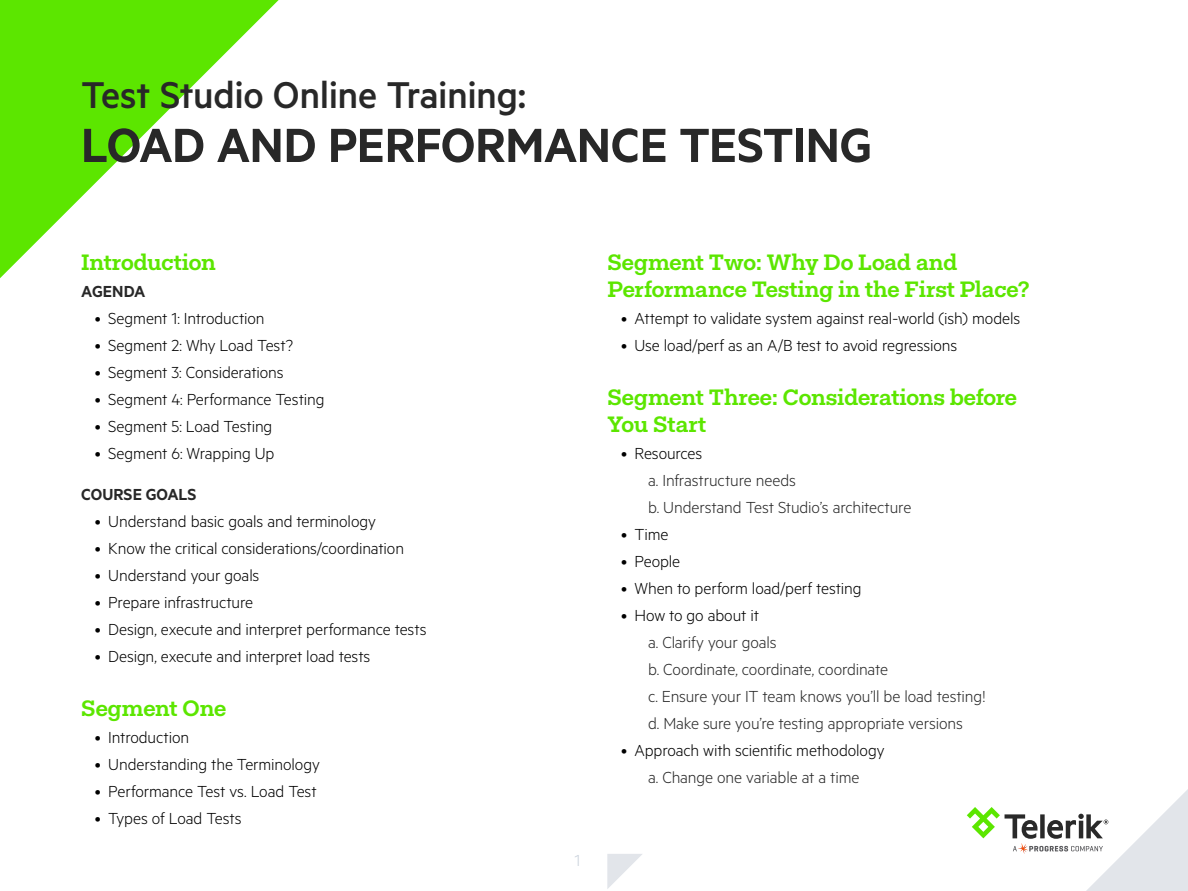
<style>
.page{position:relative;width:1188px;height:891px;background:#fff}
.page>*{position:absolute;margin:0;border:0;box-sizing:border-box;transform-origin:0 0}
.t1{font:600 54px "Metric";letter-spacing:-.015em;color:#282828}
.t2{font:500 42px "Metric";letter-spacing:-.015em;color:#282828}
.t3{font:600 22.5px/27px "Fakt Slab Pro";letter-spacing:-.01em;color:#5ce600}
.t4{font:300 18px "Metric";letter-spacing:-.005em;color:#000}
.t5{font:300 18px/27px "Metric";letter-spacing:-.01em;color:#282828}
.t6{font:600 18px "Metric";color:#282828}
.t7{font:300 18px "Metric";color:#c9d1db}
</style>
<div class="page">
<svg style="left:0;top:0;width:279px;height:278px"></svg>
<svg style="left:607px;top:854px;width:35px;height:35px"></svg>
<svg style="left:967px;top:789px;width:221px;height:102px"></svg>
<h2 class="t2" style="left:81px;top:70px;width:447px">Test Studio Online Training:</h2>
<h1 class="t1" style="left:81px;top:113px;width:792px">LOAD AND PERFORMANCE TESTING</h1>
<p class="t3" style="left:81px;top:249px;width:136px">Introduction</p>
<p class="t6" style="left:81px;top:281px;width:66px">AGENDA</p>
<p class="t4" style="left:95px;top:308px;width:171px">• Segment 1: Introduction</p>
<p class="t4" style="left:95px;top:335px;width:200px">• Segment 2: Why Load Test?</p>
<p class="t4" style="left:95px;top:362px;width:190px">• Segment 3: Considerations</p>
<p class="t4" style="left:95px;top:389px;width:231px">• Segment 4: Performance Testing</p>
<p class="t4" style="left:95px;top:416px;width:179px">• Segment 5: Load Testing</p>
<p class="t4" style="left:95px;top:443px;width:181px">• Segment 6: Wrapping Up</p>
<p class="t6" style="left:81px;top:483px;width:117px">COURSE GOALS</p>
<p class="t4" style="left:95px;top:510px;width:283px">• Understand basic goals and terminology</p>
<p class="t4" style="left:95px;top:537px;width:311px">• Know the critical considerations/coordination</p>
<p class="t4" style="left:95px;top:564px;width:166px">• Understand your goals</p>
<p class="t4" style="left:95px;top:591px;width:160px">• Prepare infrastructure</p>
<p class="t4" style="left:95px;top:618px;width:333px">• Design, execute and interpret performance tests</p>
<p class="t4" style="left:95px;top:645px;width:277px">• Design, execute and interpret load tests</p>
<p class="t3" style="left:81px;top:694px;width:147px">Segment One</p>
<p class="t4" style="left:95px;top:726px;width:96px">• Introduction</p>
<p class="t4" style="left:95px;top:753px;width:226px">• Understanding the Terminology</p>
<p class="t4" style="left:95px;top:780px;width:223px">• Performance Test vs. Load Test</p>
<p class="t4" style="left:95px;top:807px;width:148px">• Types of Load Tests</p>
<p class="t7" style="left:574px;top:849px;width:7px">1</p>
<p class="t3" style="left:608px;top:249px;width:424px">Segment Two: Why Do Load and<br>Performance Testing in the First Place?</p>
<p class="t4" style="left:621px;top:308px;width:401px">• Attempt to validate system against real-world (ish) models</p>
<p class="t4" style="left:621px;top:335px;width:338px">• Use load/perf as an A/B test to avoid regressions</p>
<p class="t3" style="left:608px;top:384px;width:411px">Segment Three: Considerations before<br>You Start</p>
<p class="t4" style="left:621px;top:443px;width:83px">• Resources</p>
<p class="t5" style="left:648px;top:466px;width:265px">a. Infrastructure needs<br>b. Understand Test Studio’s architecture</p>
<p class="t4" style="left:621px;top:524px;width:49px">• Time</p>
<p class="t4" style="left:621px;top:551px;width:61px">• People</p>
<p class="t4" style="left:621px;top:578px;width:242px">• When to perform load/perf testing</p>
<p class="t4" style="left:621px;top:605px;width:140px">• How to go about it</p>
<p class="t5" style="left:648px;top:628px;width:339px">a. Clarify your goals<br>b. Coordinate, coordinate, coordinate<br>c. Ensure your IT team knows you’ll be load testing! d. Make sure you’re testing appropriate versions</p>
<p class="t4" style="left:621px;top:740px;width:265px">• Approach with scientific methodology</p>
<p class="t5" style="left:648px;top:763px;width:213px">a. Change one variable at a time</p>
</div>
